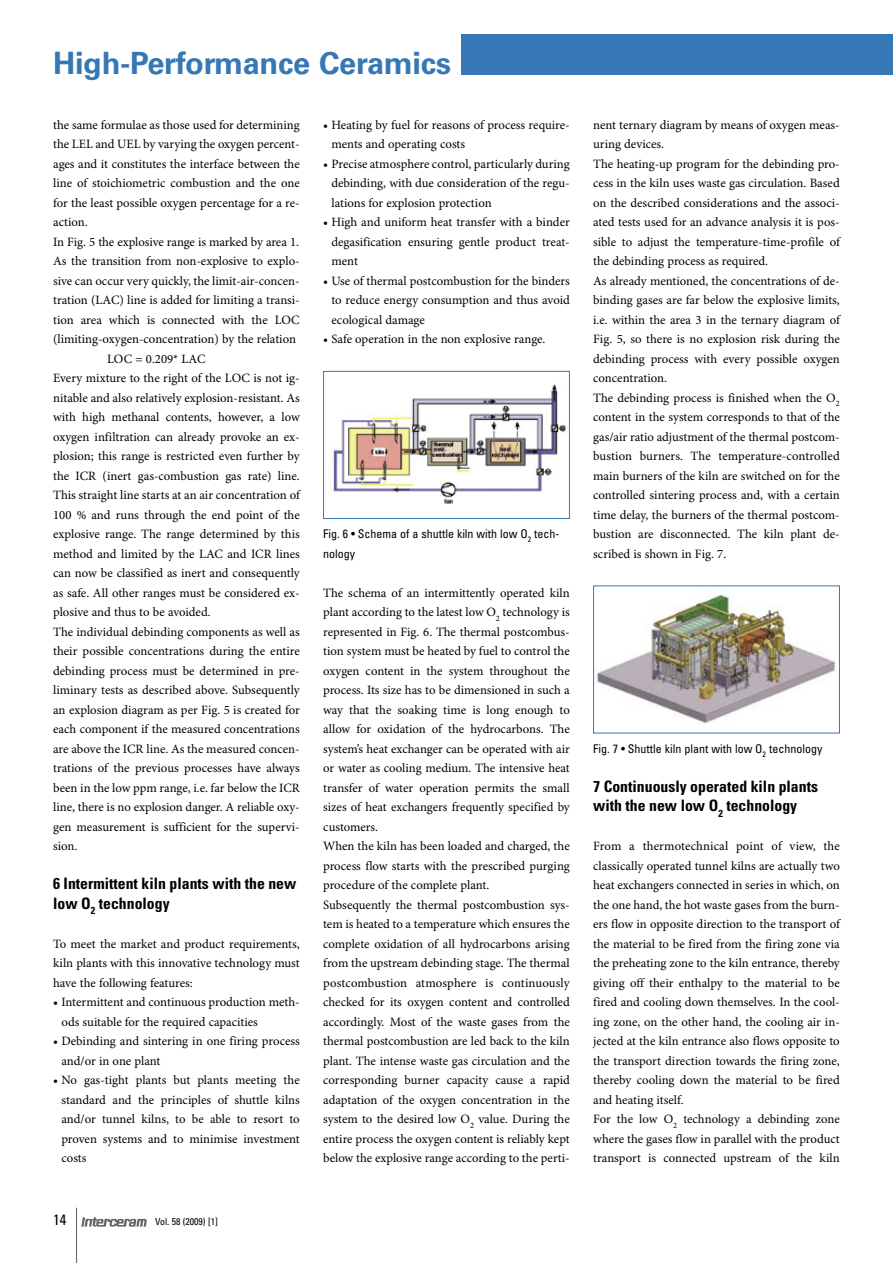
<style>
.page{position:relative;width:893px;height:1263px;background:#fff}
.page>*{position:absolute;margin:0;border:0;box-sizing:border-box;transform-origin:0 0}
.t1{font:700 30.75px "Univers LT Std";letter-spacing:-.01em;color:#3678b5}
.t2{font:700 condensed 15.75px/19.5px "Univers LT Std";color:#000}
.t3{font:condensed 15px "Univers LT Std";color:#000}
.t4{font:12.75px/19.5px "Minion Pro";color:#000}
.t5{font:condensed 12px/19.5px "Univers LT Std";color:#000}
.t6{font:condensed 9.75px "Univers LT Std";color:#000}
</style>
<div class="page">
<img style="left:81px;top:1218px;width:66px;height:9px">
<hr style="left:76px;top:1208px;width:1px;height:55px;background:#636363">
<div style="left:462px;top:34px;width:431px;height:40px;background:#3678b5"></div>
<img style="left:333px;top:384px;width:234px;height:120px">
<div style="left:323px;top:371px;width:247px;height:148px;border:1px solid #3678b5"></div>
<img style="left:596px;top:594px;width:240px;height:129px">
<div style="left:593px;top:585px;width:247px;height:148px;border:1px solid #3678b5"></div>
<h1 class="t1" style="left:53px;top:45px;width:400px">High-Performance Ceramics</h1>
<p class="t4" style="left:53px;top:116px;width:248px">the same formulae as those used for determining</p>
<p class="t4" style="left:53px;top:135px;width:248px">the LEL and UEL by varying the oxygen percent-</p>
<p class="t4" style="left:53px;top:155px;width:248px">ages and it constitutes the interface between the</p>
<p class="t4" style="left:53px;top:174px;width:248px">line of stoichiometric combustion and the one</p>
<p class="t4" style="left:53px;top:194px;width:248px">for the least possible oxygen percentage for a re-</p>
<p class="t4" style="left:53px;top:213px;width:36px">action.</p>
<p class="t4" style="left:53px;top:232px;width:247px">In Fig. 5 the explosive range is marked by area 1.</p>
<p class="t4" style="left:53px;top:252px;width:248px">As the transition from non-explosive to explo-</p>
<p class="t4" style="left:53px;top:271px;width:248px">sive can occur very quickly, the limit-air-concen-</p>
<p class="t4" style="left:53px;top:291px;width:248px">tration (LAC) line is added for limiting a transi-</p>
<p class="t4" style="left:53px;top:310px;width:248px">tion area which is connected with the LOC</p>
<p class="t4" style="left:53px;top:330px;width:244px">(limiting-oxygen-concentration) by the relation</p>
<p class="t4" style="left:107px;top:349px;width:100px">LOC = 0.209* LAC</p>
<p class="t4" style="left:53px;top:369px;width:248px">Every mixture to the right of the LOC is not ig-</p>
<p class="t4" style="left:53px;top:388px;width:248px">nitable and also relatively explosion-resistant. As</p>
<p class="t4" style="left:53px;top:408px;width:248px">with high methanal contents, however, a low</p>
<p class="t4" style="left:53px;top:427px;width:248px">oxygen infiltration can already provoke an ex-</p>
<p class="t4" style="left:53px;top:447px;width:248px">plosion; this range is restricted even further by</p>
<p class="t4" style="left:53px;top:466px;width:248px">the ICR (inert gas-combustion gas rate) line.</p>
<p class="t4" style="left:53px;top:486px;width:248px">This straight line starts at an air concentration of</p>
<p class="t4" style="left:53px;top:505px;width:248px">100 % and runs through the end point of the</p>
<p class="t4" style="left:53px;top:525px;width:248px">explosive range. The range determined by this</p>
<p class="t4" style="left:53px;top:544px;width:248px">method and limited by the LAC and ICR lines</p>
<p class="t4" style="left:53px;top:564px;width:248px">can now be classified as inert and consequently</p>
<p class="t4" style="left:53px;top:583px;width:248px">as safe. All other ranges must be considered ex-</p>
<p class="t4" style="left:53px;top:603px;width:159px">plosive and thus to be avoided.</p>
<p class="t4" style="left:53px;top:622px;width:248px">The individual debinding components as well as</p>
<p class="t4" style="left:53px;top:642px;width:248px">their possible concentrations during the entire</p>
<p class="t4" style="left:53px;top:661px;width:248px">debinding process must be determined in pre-</p>
<p class="t4" style="left:53px;top:681px;width:248px">liminary tests as described above. Subsequently</p>
<p class="t4" style="left:53px;top:700px;width:248px">an explosion diagram as per Fig. 5 is created for</p>
<p class="t4" style="left:53px;top:720px;width:248px">each component if the measured concentrations</p>
<p class="t4" style="left:53px;top:739px;width:248px">are above the ICR line. As the measured concen-</p>
<p class="t4" style="left:53px;top:759px;width:248px">trations of the previous processes have always</p>
<p class="t4" style="left:53px;top:778px;width:248px">been in the low ppm range, i.e. far below the ICR</p>
<p class="t4" style="left:53px;top:798px;width:248px">line, there is no explosion danger. A reliable oxy-</p>
<p class="t4" style="left:53px;top:817px;width:248px">gen measurement is sufficient for the supervi-</p>
<p class="t4" style="left:53px;top:837px;width:26px">sion.</p>
<p class="t2" style="left:53px;top:874px;width:245px">6 Intermittent kiln plants with the new low O<sub>2</sub> technology</p>
<p class="t4" style="left:53px;top:935px;width:248px;text-align:justify">To meet the market and product requirements, kiln plants with this innovative technology must have the following features:</p>
<p class="t4" style="left:61px;top:993px;width:240px;text-indent:-8px">• Intermittent and continuous production meth&shy;ods suitable for the required capacities</p>
<p class="t4" style="left:61px;top:1032px;width:240px;text-indent:-8px">• Debinding and sintering in one firing process and/or in one plant</p>
<p class="t4" style="left:61px;top:1071px;width:240px;text-align:justify;text-indent:-8px">• No gas-tight plants but plants meeting the standard and the principles of shuttle kilns and/or tunnel kilns, to be able to resort to proven systems and to minimise investment costs</p>
<p class="t3" style="left:53px;top:1210px;width:15px">14</p>
<p class="t6" style="left:155px;top:1215px;width:64px">Vol. 58 (2009) [1]</p>
<p class="t4" style="left:331px;top:116px;width:240px;text-indent:-8px">• Heating by fuel for reasons of process require&shy;ments and operating costs</p>
<p class="t4" style="left:331px;top:155px;width:240px;text-align:justify;text-indent:-8px">• Precise atmosphere control, particularly during debinding, with due consideration of the regu&shy;lations for explosion protection</p>
<p class="t4" style="left:331px;top:213px;width:240px;text-align:justify;text-indent:-8px">• High and uniform heat transfer with a binder degasification ensuring gentle product treat&shy;ment</p>
<p class="t4" style="left:331px;top:271px;width:240px;text-align:justify;text-indent:-8px">• Use of thermal postcombustion for the binders to reduce energy consumption and thus avoid ecological damage</p>
<p class="t4" style="left:323px;top:330px;width:224px">• Safe operation in the non explosive range.</p>
<p class="t5" style="left:323px;top:524px;width:238px">Fig. 6 • Schema of a shuttle kiln with low O<sub>2</sub> tech&shy;nology</p>
<p class="t4" style="left:323px;top:583px;width:248px">The schema of an intermittently operated kiln plant according to the latest low O<sub>2</sub> technology is represented in Fig. 6. The thermal postcombus&shy;tion system must be heated by fuel to control the oxygen content in the system throughout the process. Its size has to be dimensioned in such a way that the soaking time is long enough to allow for oxidation of the hydrocarbons. The system’s heat exchanger can be operated with air or water as cooling medium. The intensive heat transfer of water operation permits the small sizes of heat exchangers frequently specified by customers.<br>When the kiln has been loaded and charged, the process flow starts with the prescribed purging procedure of the complete plant.<br>Subsequently the thermal postcombustion sys&shy;tem is heated to a temperature which ensures the complete oxidation of all hydrocarbons arising from the upstream debinding stage. The thermal postcombustion atmosphere is continuously checked for its oxygen content and controlled accordingly. Most of the waste gases from the thermal postcombustion are led back to the kiln plant. The intense waste gas circulation and the corresponding burner capacity cause a rapid adaptation of the oxygen concentration in the system to the desired low O<sub>2</sub> value. During the entire process the oxygen content is reliably kept below the explosive range according to the perti-</p>
<p class="t4" style="left:593px;top:116px;width:248px">nent ternary diagram by means of oxygen meas&shy;uring devices.<br>The heating-up program for the debinding pro&shy;cess in the kiln uses waste gas circulation. Based on the described considerations and the associ&shy;ated tests used for an advance analysis it is pos&shy;sible to adjust the temperature-time-profile of the debinding process as required.<br>As already mentioned, the concentrations of de&shy;binding gases are far below the explosive limits, i.e. within the area 3 in the ternary diagram of Fig. 5, so there is no explosion risk during the debinding process with every possible oxygen concentration.<br>The debinding process is finished when the O<sub>2 </sub>content in the system corresponds to that of the gas/air ratio adjustment of the thermal postcom&shy;bustion burners. The temperature-controlled main burners of the kiln are switched on for the controlled sintering process and, with a certain time delay, the burners of the thermal postcom&shy;bustion are disconnected. The kiln plant de&shy;scribed is shown in Fig. 7.</p>
<p class="t5" style="left:593px;top:739px;width:231px">Fig. 7 • Shuttle kiln plant with low O<sub>2</sub> technology</p>
<p class="t2" style="left:593px;top:776px;width:226px">7 Continuously operated kiln plants with the new low O<sub>2</sub> technology</p>
<p class="t4" style="left:593px;top:837px;width:248px">From a thermotechnical point of view, the classically operated tunnel kilns are actually two heat exchangers connected in series in which, on the one hand, the hot waste gases from the burn&shy;ers flow in opposite direction to the transport of the material to be fired from the firing zone via the preheating zone to the kiln entrance, thereby giving off their enthalpy to the material to be fired and cooling down themselves. In the cool&shy;ing zone, on the other hand, the cooling air in&shy;jected at the kiln entrance also flows opposite to the transport direction towards the firing zone, thereby cooling down the material to be fired and heating itself.<br>For the low O<sub>2</sub> technology a debinding zone where the gases flow in parallel with the product transport is connected upstream of the kiln</p>
</div>
